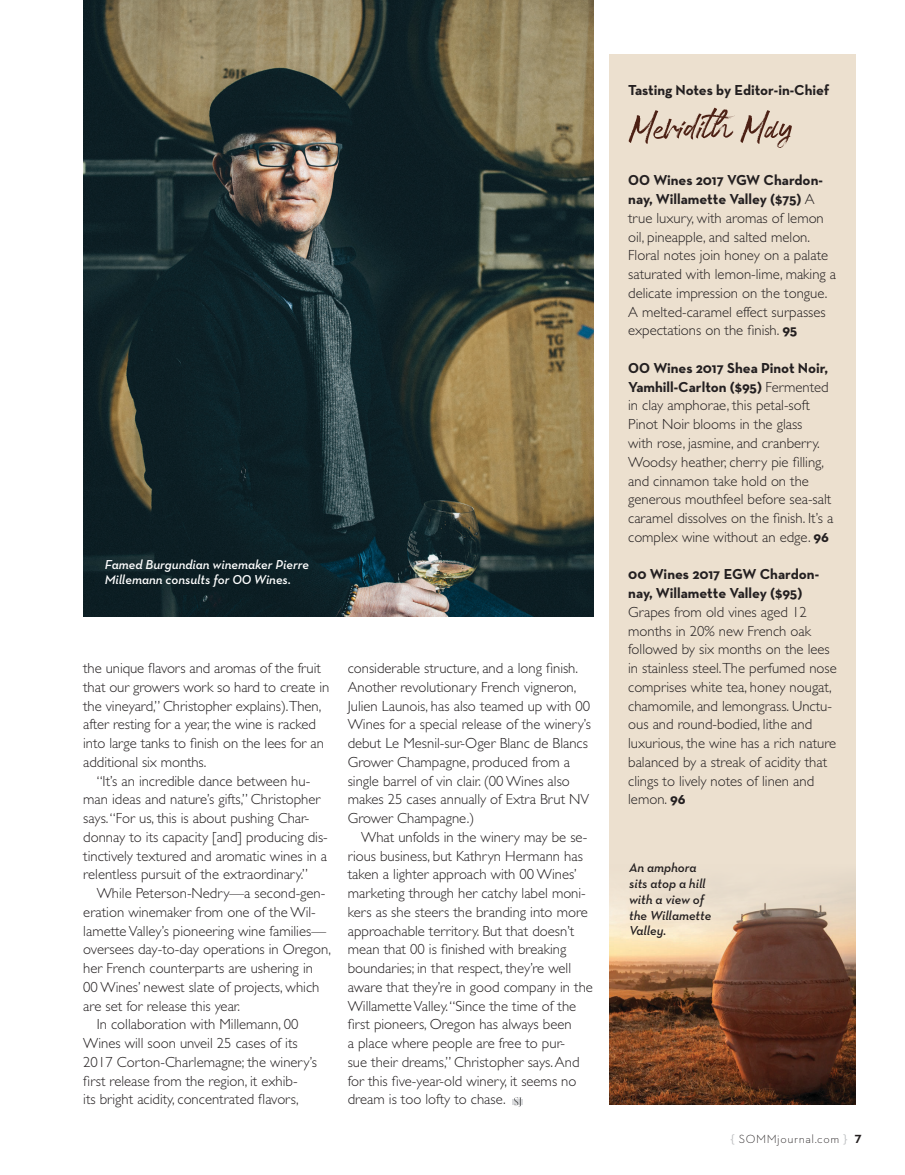
<style>
.page{position:relative;width:905px;height:1175px;background:#fff}
.page>*{position:absolute;margin:0;border:0;box-sizing:border-box;transform-origin:0 0}
.t1{font:52.2px "Lush Blue";color:#4c2014}
.t2{font:300 14.7px/18.8px "Gill Sans Std";color:#231f20}
.t3{font:700 14.7px/18.8px "Neutra Text";color:#231f20}
.t4{font:italic 600 13.2px/15.9px "Neutra Text";color:#fff}
.t5{font:italic 600 13.2px/15.9px "Neutra Text";color:#231f20}
.t6{font:300 12px "Neutra Text";letter-spacing:.05em;color:#231f20}
.s1{font-family:"Neutra Text Demi Italic Alt";font-weight:400;font-style:normal}
.s2{font-family:"Neutra Text Bold Alt";font-weight:400}
.s3{font-family:"Gill Sans Std";font-weight:300}
.s4{font-family:"Neutra Text";font-weight:700}
.s5{font-weight:400;color:#bcbec0}
</style>
<div class="page">
<div style="left:513px;top:1098px;width:10px;height:6px;background:#dadbdd"></div>
<svg style="left:514px;top:1097px;width:7px;height:9px"></svg>
<div style="left:609px;top:54px;width:246px;height:1050px;background:#ece0cf"></div>
<img style="left:609px;top:884px;width:246px;height:220px">
<img style="left:84px;top:0;width:509px;height:616px">
<p class="t4" style="left:105px;top:556px;width:206px">Famed Burgundian winemaker Pierre<br>Millemann consults for <span class="s1">00</span> Wines.</p>
<p class="t2" style="left:83px;top:659px;width:248px">the unique flavors and aromas of the fruit that our growers work so hard to create in the vineyard,” Christopher explains).Then, after resting for a year, the wine is racked into large tanks to finish on the lees for an additional six months.</p>
<p class="t2" style="left:83px;top:771px;width:246px;text-indent:13px">“It’s an incredible dance between hu&shy;man ideas and nature’s gifts,” Christopher says. “For us, this is about pushing Char&shy;donnay to its capacity [and] producing dis&shy;tinctively textured and aromatic wines in a relentless pursuit of the extraordinary.”</p>
<p class="t2" style="left:97px;top:884px;width:230px">While Peterson-Nedry—a second-gen-</p>
<p class="t2" style="left:83px;top:902px;width:234px">eration winemaker from one of the Wil-</p>
<p class="t2" style="left:83px;top:921px;width:244px">lamette Valley’s pioneering wine families—</p>
<p class="t2" style="left:83px;top:940px;width:249px">oversees day-to-day operations in Oregon,</p>
<p class="t2" style="left:83px;top:959px;width:231px">her French counterparts are ushering in</p>
<p class="t2" style="left:83px;top:977px;width:237px">00 Wines’ newest slate of projects, which</p>
<p class="t2" style="left:83px;top:996px;width:158px">are set for release this year.</p>
<p class="t2" style="left:97px;top:1015px;width:203px">In collaboration with Millemann, 00</p>
<p class="t2" style="left:83px;top:1034px;width:216px">Wines will soon unveil 25 cases of its</p>
<p class="t2" style="left:83px;top:1052px;width:235px">2017 Corton-Charlemagne; the winery’s</p>
<p class="t2" style="left:83px;top:1071px;width:216px">first release from the region, it exhib-</p>
<p class="t2" style="left:83px;top:1090px;width:217px">its bright acidity, concentrated flavors,</p>
<p class="t2" style="left:348px;top:659px;width:245px">considerable structure, and a long finish.<br>Another revolutionary French vigneron, Julien Launois, has also teamed up with 00<br>Wines for a special release of the winery’s debut Le Mesnil-sur-Oger Blanc de Blancs Grower Champagne, produced from a single barrel of vin clair. (00 Wines also makes 25 cases annually of Extra Brut NV Grower Champagne.)</p>
<p class="t2" style="left:348px;top:827px;width:247px;text-indent:13px">What unfolds in the winery may be se&shy;rious business, but Kathryn Hermann has taken a lighter approach with 00 Wines’ marketing through her catchy label moni&shy;kers as she steers the branding into more approachable territory. But that doesn’t mean that 00 is finished with breaking boundaries; in that respect, they’re well aware that they’re in good company in the Willamette Valley. “Since the time of the first pioneers, Oregon has always been<br>a place where people are free to pur-<br>sue their dreams,” Christopher says. And for this five-year-old winery, it seems no dream is too lofty to chase.</p>
<p class="t3" style="left:628px;top:80px;width:203px">Tasting Notes by Editor-in-Chief</p>
<h1 class="t1" style="left:628px;top:101px;width:165px">Meridith May</h1>
<p class="t3" style="left:628px;top:171px;width:196px"><span class="s2">00</span> Wines 2017 VGW Chardon&shy;nay, Willamette Valley ($75) <span class="s3">A</span></p>
<p class="t2" style="left:628px;top:209px;width:209px">true luxury, with aromas of lemon oil, pineapple, and salted melon.<br>Floral notes join honey on a palate saturated with lemon-lime, making a delicate impression on the tongue.<br>A melted-caramel effect surpasses expectations on the finish. <span class="s4">95</span></p>
<p class="t3" style="left:628px;top:358px;width:202px"><span class="s2">00</span> Wines 2017 Shea Pinot Noir,<br>Yamhill-Carlton ($95) <span class="s3">Fermented</span></p>
<p class="t2" style="left:628px;top:396px;width:206px">in clay amphorae, this petal-soft Pinot Noir blooms in the glass<br>with rose, jasmine, and cranberry.<br>Woodsy heather, cherry pie filling, and cinnamon take hold on the generous mouthfeel before sea-salt caramel dissolves on the finish. It’s a complex wine without an edge. <span class="s4">96</span></p>
<p class="t3" style="left:628px;top:564px;width:192px">00 Wines 2017 EGW Chardon&shy;nay, Willamette Valley ($95)</p>
<p class="t2" style="left:628px;top:602px;width:210px">Grapes from old vines aged 12 months in 20% new French oak followed by six months on the lees in stainless steel.The perfumed nose comprises white tea, honey nougat, chamomile, and lemongrass. Unctu&shy;ous and round-bodied, lithe and luxurious, the wine has a rich nature balanced by a streak of acidity that clings to lively notes of linen and lemon. <span class="s4">96</span></p>
<p class="t5" style="left:629px;top:859px;width:84px">An amphora sits atop a hill with a view of the Willamette<br>Valley.</p>
<p class="t6" style="left:730px;top:1131px;width:133px"><span class="s5">{</span> SOMMjournal.com <span class="s5">}</span> <span class="s2">7</span></p>
</div>
